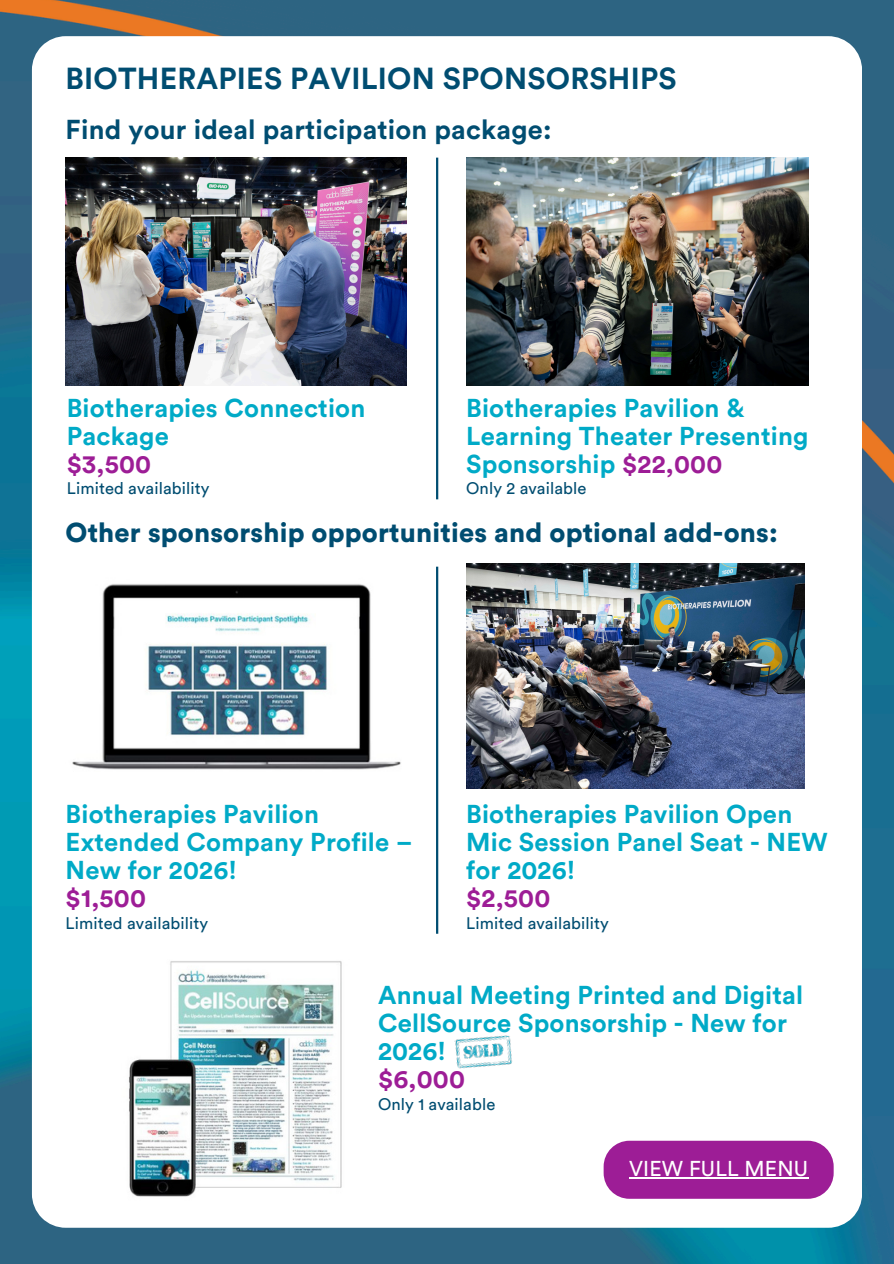
<style>
.page{position:relative;width:894px;height:1264px;background:#fff}
.page>*{position:absolute;margin:0;border:0;box-sizing:border-box;transform-origin:0 0}
.t1{font:700 30.15px "Circular Std";letter-spacing:.01em;color:#004d71}
.t2{font:27.15px "Circular Std Black";letter-spacing:.01em;color:#004d71}
.t3{font:700 27.15px "Circular Std";letter-spacing:.01em;color:#004d71}
.t4{font:700 25.65px/28.2px "Circular Std";letter-spacing:.01em;color:#00aac7}
.t5{font:700 25.65px "Circular Std";letter-spacing:.01em;color:#9d1d96}
.t6{font:21.3px "Circular Std Book";letter-spacing:.01em;color:#fff}
.t7{font:16.65px "Circular Std Book";letter-spacing:.01em;color:#004d71}
.s1{color:#9d1d96}
</style>
<div class="page">
<img style="left:0;top:0;width:893px;height:1263px">
<div style="left:32px;top:36px;width:829px;height:1191px;background:#fff"></div>
<img style="left:66px;top:158px;width:341px;height:227px">
<img style="left:466px;top:158px;width:342px;height:227px">
<img style="left:72px;top:584px;width:329px;height:186px">
<img style="left:466px;top:563px;width:337px;height:225px">
<div style="left:603px;top:1140px;width:230px;height:58px;background:#9d1d96;border-radius:26px"></div>
<hr style="left:629px;top:1176px;width:179px;height:2px;background:#fff">
<img style="left:129px;top:961px;width:213px;height:236px">
<hr style="left:436px;top:158px;width:2px;height:341px;background:#004d71">
<hr style="left:436px;top:566px;width:2px;height:367px;background:#004d71">
<img style="left:454px;top:1035px;width:58px;height:34px">
<p class="t1" style="left:66px;top:65px;width:612px">BIOTHERAPIES PAVILION SPONSORSHIPS</p>
<p class="t3" style="left:66px;top:117px;width:487px">Find your ideal participation package:</p>
<p class="t4" style="left:466px;top:394px;width:343px">Biotherapies Pavilion &amp;<br>Learning Theater Presenting<br>Sponsorship <span class="s1">$22,000</span></p>
<p class="t7" style="left:466px;top:481px;width:122px">Only 2 available</p>
<p class="t2" style="left:66px;top:520px;width:713px">Other sponsorship opportunities and optional add-ons:</p>
<p class="t4" style="left:67px;top:394px;width:300px">Biotherapies Connection<br>Package</p>
<p class="t5" style="left:67px;top:452px;width:86px">$3,500</p>
<p class="t7" style="left:67px;top:481px;width:144px">Limited availability</p>
<p class="t4" style="left:66px;top:800px;width:348px">Biotherapies Pavilion<br>Extended Company Profile –<br>New for 2026!</p>
<p class="t5" style="left:66px;top:886px;width:82px">$1,500</p>
<p class="t7" style="left:66px;top:915px;width:144px">Limited availability</p>
<p class="t4" style="left:466px;top:800px;width:363px">Biotherapies Pavilion Open<br>Mic Session Panel Seat - NEW for 2026!</p>
<p class="t5" style="left:466px;top:886px;width:86px">$2,500</p>
<p class="t7" style="left:466px;top:915px;width:144px">Limited availability</p>
<p class="t4" style="left:378px;top:981px;width:426px">Annual Meeting Printed and Digital<br>CellSource Sponsorship - New for<br>2026!</p>
<p class="t5" style="left:378px;top:1067px;width:88px">$6,000</p>
<p class="t7" style="left:378px;top:1096px;width:119px">Only 1 available</p>
<p class="t6" style="left:629px;top:1158px;width:180px">VIEW FULL MENU</p>
</div>
